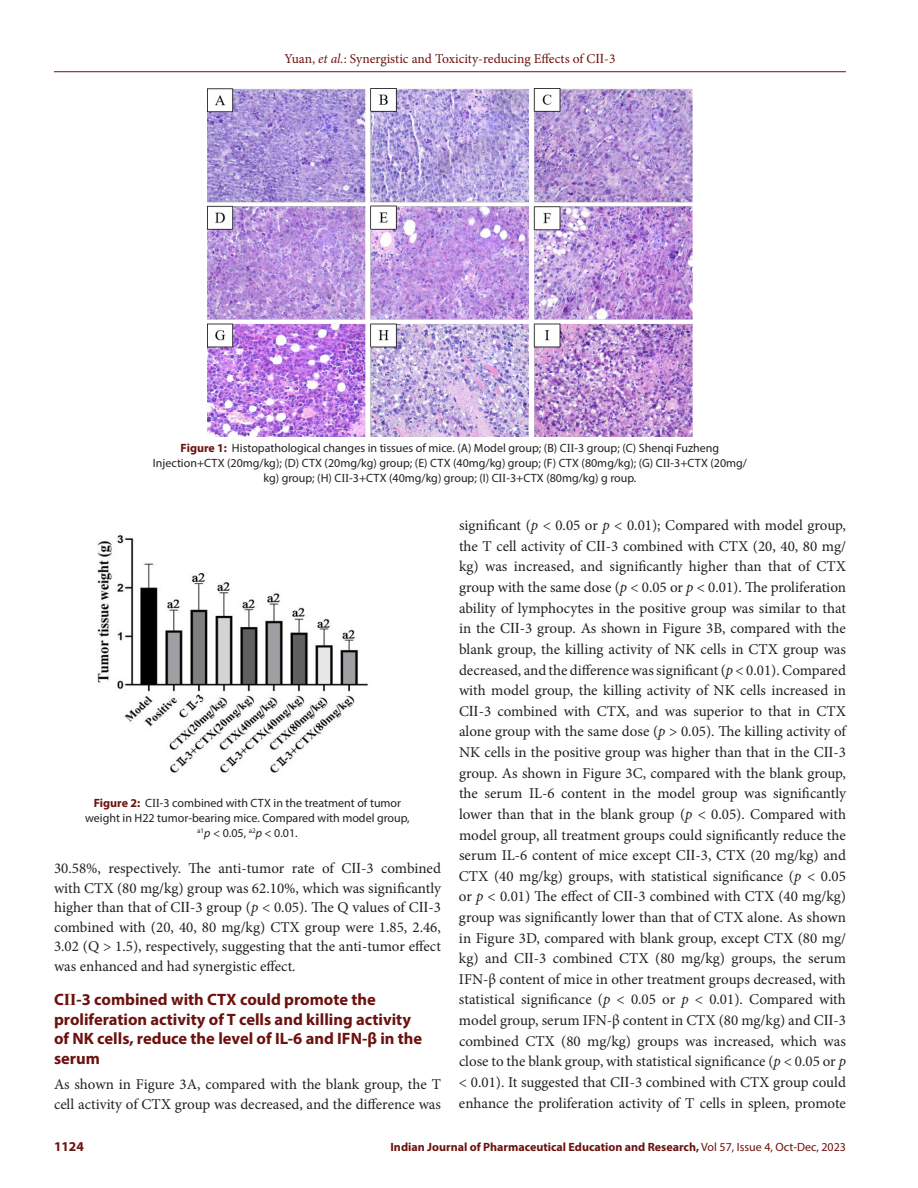
<style>
.page{position:relative;width:918px;height:1188px;background:#fff}
.page>*{position:absolute;margin:0;border:0;box-sizing:border-box;transform-origin:0 0}
.Heading_2{font:700 16.5px/19.5px "Myriad Pro";color:#6c120e}
.Body_text__FO{font:15px/20.5px "Minion Pro";color:#231f20;text-align:justify}
.t1{font:13.5px "Minion Pro";color:#6c120e}
.t2{font:700 13.5px "Myriad Pro";color:#6c120e}
.FIG_Caption{font:12px/15px "Myriad Pro";color:#231f20;text-align:center}
.t3{font:700 12px "Myriad Pro";color:#6c120e}
.s1{font-style:italic}
.s2{font-family:"Times New Roman"}
.s3{font-weight:700;color:#6c120e}
.s4{font-weight:400}
</style>
<div class="page">
<hr style="left:54px;top:71px;width:792px;height:1px;background:#6c120e">
<img style="left:208px;top:88px;width:484px;height:349px">
<img style="left:97px;top:535px;width:271px;height:238px">
<p class="t1" style="left:285px;top:50px;width:332px">Yuan, <span class="s1">et al.</span>: Synergistic and Toxicity-reducing Effects of C<span class="s2">Ⅱ</span>-3</p>
<p class="FIG_Caption" style="left:153px;top:441px;width:596px"><span class="s3">Figure 1:</span> Histopathological changes in tissues of mice. (A) Model group; (B) C<span class="s2">Ⅱ</span>-3 group; (C) Shenqi Fuzheng<br>Injection+CTX (20mg/kg); (D) CTX (20mg/kg) group; (E) CTX (40mg/kg) group; (F) CTX (80mg/kg); (G) C<span class="s2">Ⅱ</span>-3+CTX (20mg/ kg) group; (H) C<span class="s2">Ⅱ</span>-3+CTX (40mg/kg) group; (I) C<span class="s2">Ⅱ</span>-3+CTX (80mg/kg) g roup.</p>
<p class="FIG_Caption" style="left:85px;top:796px;width:326px"><span class="s3">Figure 2:</span> C<span class="s2">Ⅱ</span>-3 combined with CTX in the treatment of tumor weight in H22 tumor-bearing mice. Compared with model group, <sup>a1</sup><span class="s1">p</span> &lt; 0.05, <sup>a2</sup><span class="s1">p</span> &lt; 0.01.</p>
<p class="Body_text__FO" style="left:54px;top:859px;width:389px;line-height:19.5px">30.58%, respectively. The anti-tumor rate of C<span class="s2">Ⅱ</span>-3 combined with CTX (80 mg/kg) group was 62.10%, which was significantly higher than that of C<span class="s2">Ⅱ</span>-3 group (<span class="s1">p</span> &lt; 0.05). The Q values of C<span class="s2">Ⅱ</span>-3 combined with (20, 40, 80 mg/kg) CTX group were 1.85, 2.46, 3.02 (Q &gt; 1.5), respectively, suggesting that the anti-tumor effect was enhanced and had synergistic effect.</p>
<p class="Heading_2" style="left:54px;top:989px;width:370px">C<span class="s2">Ⅱ</span>-3 combined with CTX could promote the proliferation activity of T cells and killing activity of NK cells, reduce the level of IL-6 and IFN-β in the serum</p>
<p class="Body_text__FO" style="left:54px;top:1075px;width:389px;line-height:19.5px">As shown in Figure 3A, compared with the blank group, the T cell activity of CTX group was decreased, and the difference was</p>
<p class="Body_text__FO" style="left:459px;top:515px;width:389px">significant (<span class="s1">p</span> &lt; 0.05 or <span class="s1">p</span> &lt; 0.01); Compared with model group, the T cell activity of C<span class="s2">Ⅱ</span>-3 combined with CTX (20, 40, 80 mg/ kg) was increased, and significantly higher than that of CTX group with the same dose (<span class="s1">p</span> &lt; 0.05 or <span class="s1">p</span> &lt; 0.01). The proliferation ability of lymphocytes in the positive group was similar to that in the C<span class="s2">Ⅱ</span>-3 group. As shown in Figure 3B, compared with the blank group, the killing activity of NK cells in CTX group was decreased, and the difference was significant (<span class="s1">p</span> &lt; 0.01). Compared with model group, the killing activity of NK cells increased in C<span class="s2">Ⅱ</span>-3 combined with CTX, and was superior to that in CTX alone group with the same dose (<span class="s1">p</span> &gt; 0.05). The killing activity of NK cells in the positive group was higher than that in the C<span class="s2">Ⅱ</span>-3 group. As shown in Figure 3C, compared with the blank group, the serum IL-6 content in the model group was significantly lower than that in the blank group (<span class="s1">p</span> &lt; 0.05). Compared with model group, all treatment groups could significantly reduce the serum IL-6 content of mice except C<span class="s2">Ⅱ</span>-3, CTX (20 mg/kg) and CTX (40 mg/kg) groups, with statistical significance (<span class="s1">p</span> &lt; 0.05 or <span class="s1">p</span> &lt; 0.01) The effect of C<span class="s2">Ⅱ</span>-3 combined with CTX (40 mg/kg) group was significantly lower than that of CTX alone. As shown in Figure 3D, compared with blank group, except CTX (80 mg/ kg) and C<span class="s2">Ⅱ</span>-3 combined CTX (80 mg/kg) groups, the serum IFN-β content of mice in other treatment groups decreased, with statistical significance (<span class="s1">p</span> &lt; 0.05 or <span class="s1">p</span> &lt; 0.01). Compared with model group, serum IFN-β content in CTX (80 mg/kg) and C<span class="s2">Ⅱ</span>-3 combined CTX (80 mg/kg) groups was increased, which was close to the blank group, with statistical significance (<span class="s1">p</span> &lt; 0.05 or <span class="s1">p </span>&lt; 0.01). It suggested that C<span class="s2">Ⅱ</span>-3 combined with CTX group could enhance the proliferation activity of T cells in spleen, promote</p>
<p class="t2" style="left:54px;top:1137px;width:31px">1124</p>
<p class="t3" style="left:391px;top:1139px;width:457px">Indian Journal of Pharmaceutical Education and Research, <span class="s4">Vol 57, Issue 4, Oct-Dec, 2023</span></p>
</div>
